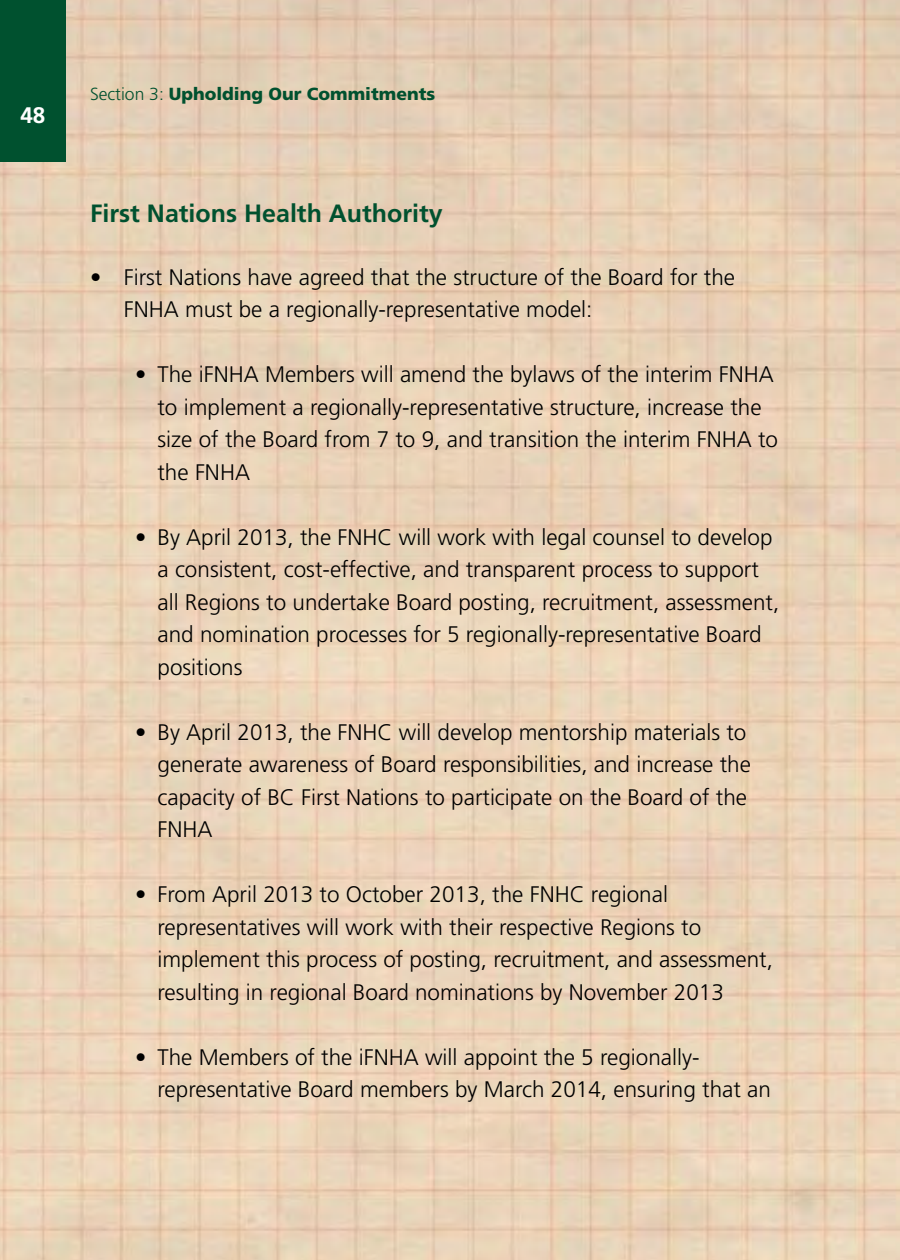
<style>
.page{position:relative;width:900px;height:1260px;background:#fff}
.page>*{position:absolute;margin:0;border:0;box-sizing:border-box;transform-origin:0 0}
.t1{font:700 25px "Frutiger";color:#00512f}
.t2{font:300 22.5px/32.5px "Frutiger";color:#000}
.t3{font:700 22.5px "Frutiger";color:#fff}
.t4{font:900 17.5px "Frutiger CE";color:#00512f}
.s1{font-family:"Frutiger";font-weight:300}
</style>
<div class="page">
<img style="left:0;top:0;width:900px;height:1260px">
<div style="left:0;top:0;width:65px;height:161px;background:#00512f"></div>
<p class="t3" style="left:20px;top:101px;width:27px">48</p>
<p class="t4" style="left:90px;top:83px;width:347px"><span class="s1">Section 3:</span> Upholding Our Commitments</p>
<p class="t1" style="left:90px;top:199px;width:354px">First Nations Health Authority</p>
<p class="t2" style="left:124px;top:261px;width:613px;text-indent:-34px">• First Nations have agreed that the structure of the Board for the<br>FNHA must be a regionally-representative model:</p>
<p class="t2" style="left:158px;top:358px;width:622px;text-indent:-22px">• The iFNHA Members will amend the bylaws of the interim FNHA to implement a regionally-representative structure, increase the size of the Board from 7 to 9, and transition the interim FNHA to the FNHA</p>
<p class="t2" style="left:158px;top:521px;width:623px;text-indent:-22px">• By April 2013, the FNHC will work with legal counsel to develop a consistent, cost-effective, and transparent process to support all Regions to undertake Board posting, recruitment, assessment, and nomination processes for 5 regionally-representative Board positions</p>
<p class="t2" style="left:158px;top:716px;width:595px;text-indent:-22px">• By April 2013, the FNHC will develop mentorship materials to generate awareness of Board responsibilities, and increase the capacity of BC First Nations to participate on the Board of the FNHA</p>
<p class="t2" style="left:158px;top:878px;width:617px;text-indent:-22px">• From April 2013 to October 2013, the FNHC regional representatives will work with their respective Regions to implement this process of posting, recruitment, and assessment, resulting in regional Board nominations by November 2013</p>
<p class="t2" style="left:158px;top:1041px;width:615px;text-indent:-22px">• The Members of the iFNHA will appoint the 5 regionally&shy;representative Board members by March 2014, ensuring that an</p>
</div>
